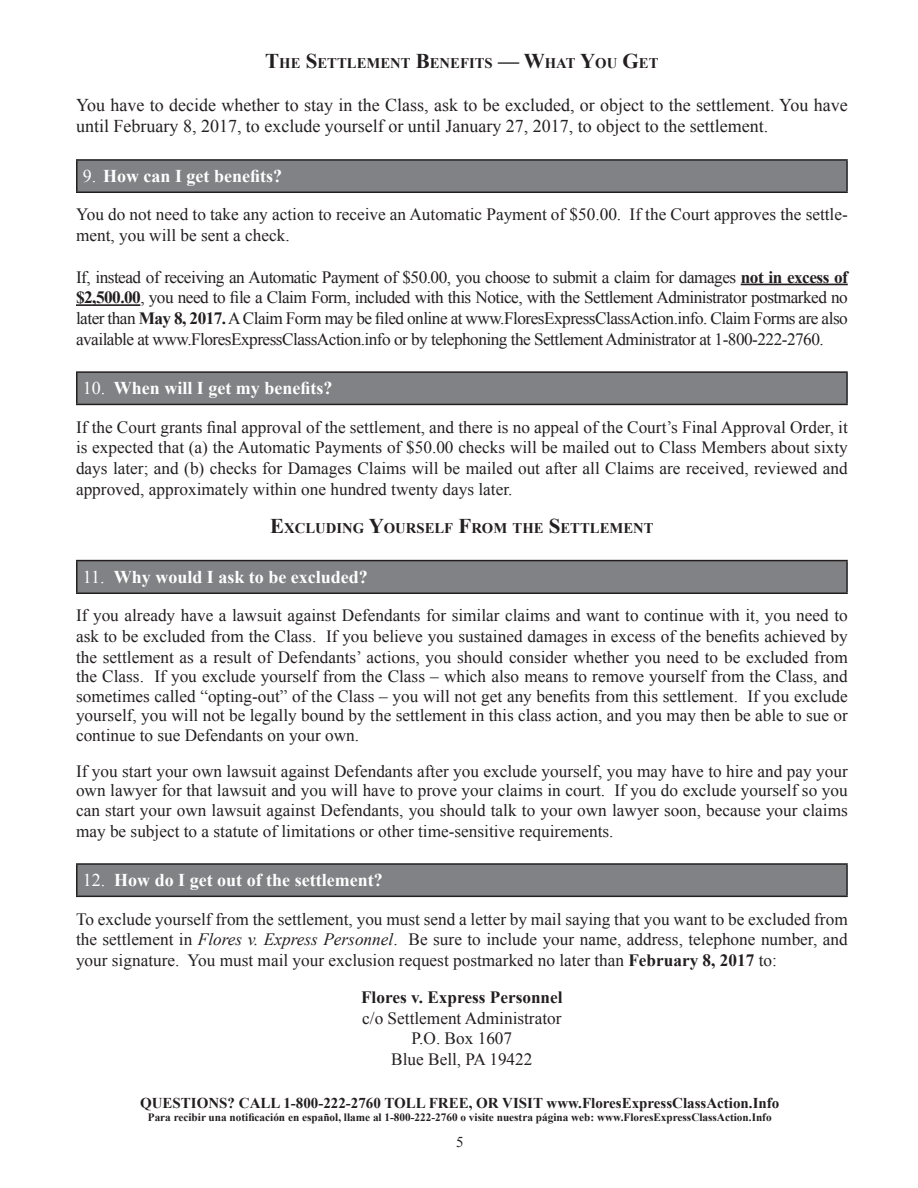
<style>
.page{position:relative;width:918px;height:1188px;background:#fff}
.page>*{position:absolute;margin:0;border:0;box-sizing:border-box;transform-origin:0 0}
.t1{font:18px/21.6px "Times New Roman";color:#231f20}
.t2{font:700 18px "Times New Roman";color:#fff}
.t3{font:17.25px/20.7px "Times New Roman";color:#231f20;text-align:justify}
.t4{font:700 17.25px "Times New Roman";color:#231f20}
.t5{font:700 15px "Times New Roman";color:#231f20}
.t6{font:15px "Times New Roman";color:#231f20}
.t7{font:700 14.7px "Times New Roman";color:#231f20}
.t8{font:700 11.25px "Times New Roman";color:#231f20}
.s1{font-size:21px}
.s2{font-weight:400}
.s3{font-weight:700}
.s4{font-style:italic}
</style>
<div class="page">
<hr style="left:741px;top:284px;width:107px;height:1px;background:#231f20">
<hr style="left:76px;top:304px;width:64px;height:2px;background:#231f20">
<div style="left:77px;top:160px;width:770px;height:32px;background:#808285"></div>
<hr style="left:76px;top:159px;width:772px;height:2px;background:#231f20">
<hr style="left:76px;top:161px;width:2px;height:31px;background:#231f20">
<hr style="left:846px;top:161px;width:2px;height:31px;background:#231f20">
<hr style="left:76px;top:192px;width:772px;height:1px;background:#231f20">
<div style="left:77px;top:372px;width:770px;height:32px;background:#808285"></div>
<hr style="left:76px;top:371px;width:772px;height:2px;background:#231f20">
<hr style="left:76px;top:373px;width:2px;height:31px;background:#231f20">
<hr style="left:846px;top:373px;width:2px;height:31px;background:#231f20">
<hr style="left:76px;top:404px;width:772px;height:1px;background:#231f20">
<div style="left:77px;top:561px;width:770px;height:32px;background:#808285"></div>
<hr style="left:76px;top:560px;width:772px;height:1px;background:#231f20">
<hr style="left:76px;top:561px;width:2px;height:31px;background:#231f20">
<hr style="left:846px;top:561px;width:2px;height:31px;background:#231f20">
<hr style="left:76px;top:592px;width:772px;height:2px;background:#231f20">
<div style="left:77px;top:864px;width:770px;height:32px;background:#808285"></div>
<hr style="left:76px;top:863px;width:772px;height:2px;background:#231f20">
<hr style="left:76px;top:865px;width:2px;height:31px;background:#231f20">
<hr style="left:846px;top:865px;width:2px;height:31px;background:#231f20">
<hr style="left:76px;top:896px;width:772px;height:1px;background:#231f20">
<p class="t7" style="left:265px;top:53px;width:395px"><span class="s1">T</span>HE <span class="s1">S</span>ETTLEMENT <span class="s1">B</span>ENEFITS <span class="s1">— W</span>HAT <span class="s1">Y</span>OU <span class="s1">G</span>ET</p>
<p class="t1" style="left:76px;top:94px;width:773px">You have to decide whether to stay in the Class, ask to be excluded, or object to the settlement. You have until February 8, 2017, to exclude yourself or until January 27, 2017, to object to the settlement.</p>
<p class="t2" style="left:83px;top:164px;width:201px"><span class="s2">9.</span> How can I get benefits?</p>
<p class="t3" style="left:76px;top:204px;width:773px">You do not need to take any action to receive an Automatic Payment of $50.00. If the Court approves the settle&shy;ment, you will be sent a check.</p>
<p class="t3" style="left:76px;top:266px;width:773px">If, instead of receiving an Automatic Payment of $50.00, you choose to submit a claim for damages <span class="s3">not in excess of $2,500.00</span>, you need to file a Claim Form, included with this Notice, with the Settlement Administrator postmarked no later than <span class="s3">May 8, 2017.</span> A Claim Form may be filed online at www.FloresExpressClassAction.info. Claim Forms are also available at www.FloresExpressClassAction.info or by telephoning the Settlement Administrator at 1-800-222-2760.</p>
<p class="t2" style="left:83px;top:376px;width:251px"><span class="s2">10.</span> When will I get my benefits?</p>
<p class="t3" style="left:76px;top:416px;width:773px">If the Court grants final approval of the settlement, and there is no appeal of the Court’s Final Approval Order, it is expected that (a) the Automatic Payments of $50.00 checks will be mailed out to Class Members about sixty days later; and (b) checks for Damages Claims will be mailed out after all Claims are received, reviewed and approved, approximately within one hundred twenty days later.</p>
<p class="t7" style="left:270px;top:518px;width:385px"><span class="s1">E</span>XCLUDING <span class="s1">Y</span>OURSELF <span class="s1">F</span>ROM THE <span class="s1">S</span>ETTLEMENT</p>
<p class="t2" style="left:83px;top:565px;width:287px"><span class="s2">11.</span> Why would I ask to be excluded?</p>
<p class="t3" style="left:76px;top:605px;width:773px;line-height:20px">If you already have a lawsuit against Defendants for similar claims and want to continue with it, you need to ask to be excluded from the Class. If you believe you sustained damages in excess of the benefits achieved by the settlement as a result of Defendants’ actions, you should consider whether you need to be excluded from the Class. If you exclude yourself from the Class – which also means to remove yourself from the Class, and sometimes called “opting-out” of the Class – you will not get any benefits from this settlement. If you exclude yourself, you will not be legally bound by the settlement in this class action, and you may then be able to sue or continue to sue Defendants on your own.</p>
<p class="t3" style="left:76px;top:761px;width:773px;line-height:20px">If you start your own lawsuit against Defendants after you exclude yourself, you may have to hire and pay your own lawyer for that lawsuit and you will have to prove your claims in court. If you do exclude yourself so you can start your own lawsuit against Defendants, you should talk to your own lawyer soon, because your claims may be subject to a statute of limitations or other time-sensitive requirements.</p>
<p class="t2" style="left:83px;top:868px;width:301px"><span class="s2">12.</span> How do I get out of the settlement?</p>
<p class="t3" style="left:76px;top:908px;width:773px">To exclude yourself from the settlement, you must send a letter by mail saying that you want to be excluded from the settlement in <span class="s4">Flores v. Express Personnel</span>. Be sure to include your name, address, telephone number, and your signature. You must mail your exclusion request postmarked no later than <span class="s3">February 8, 2017</span> to:</p>
<p class="t4" style="left:361px;top:985px;width:203px">Flores v. Express Personnel</p>
<p class="t3" style="left:362px;top:1007px;width:201px;text-align:center">c/o Settlement Administrator<br>P.O. Box 1607<br>Blue Bell, PA 19422</p>
<p class="t5" style="left:140px;top:1092px;width:641px">QUESTIONS? CALL 1-800-222-2760 TOLL FREE, OR VISIT www.FloresExpressClassAction.Info</p>
<p class="t8" style="left:148px;top:1110px;width:625px">Para recibir una notificación en español, llame al 1-800-222-2760 o visite nuestra página web: www.FloresExpressClassAction.Info</p>
<p class="t6" style="left:456px;top:1132px;width:9px">5</p>
</div>
